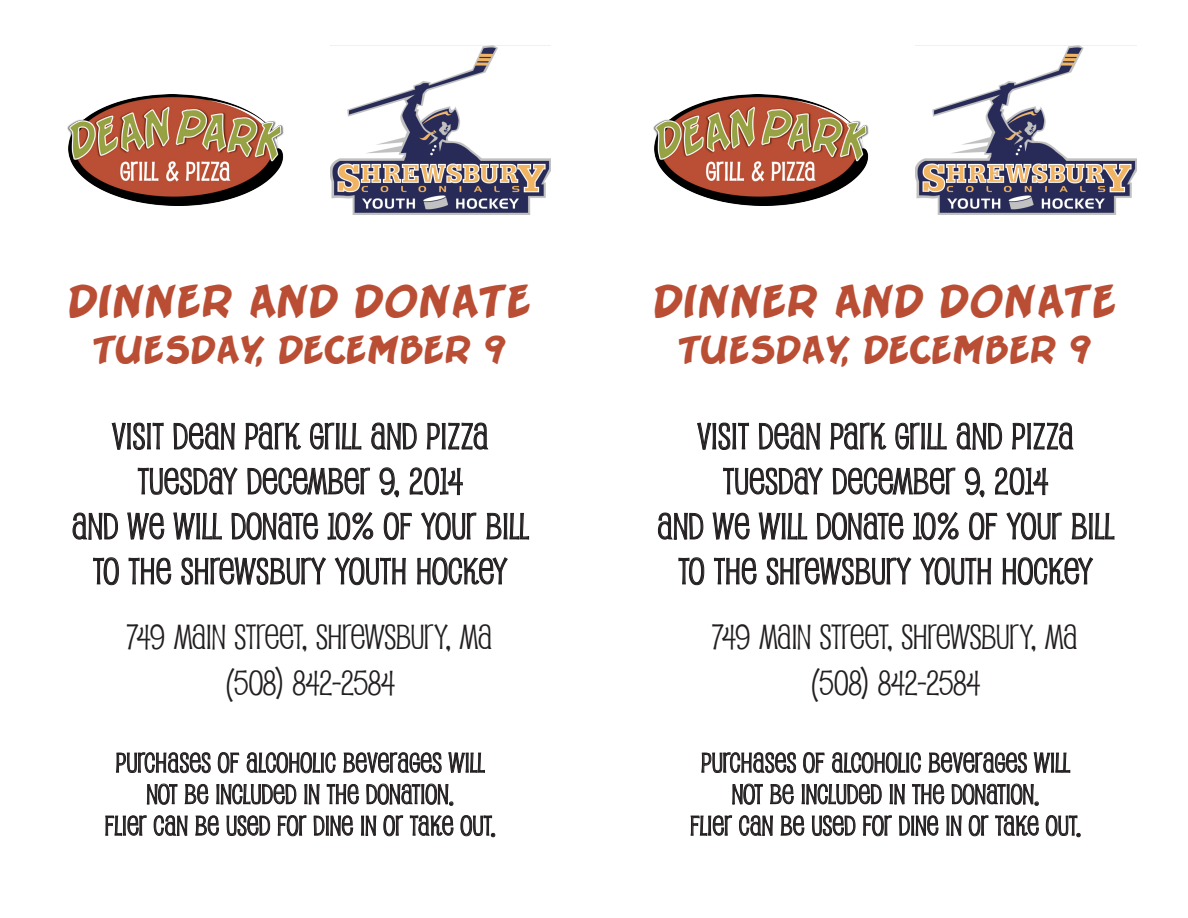
<style>
.page{position:relative;width:1188px;height:918px;background:#fff}
.page>*{position:absolute;margin:0;border:0;box-sizing:border-box;transform-origin:0 0}
.t1{font:40.5px "Sergeant Six Pack";color:#ba4e34}
.t2{font:36px "Pupcat";letter-spacing:.01em;color:#231f20}
.t3{font:34.5px "Pupcat";letter-spacing:-.015em;color:#231f20}
.t4{font:34.5px "Sergeant Six Pack";color:#ba4e34}
.t5{font:27px/31.5px "Pupcat";letter-spacing:.01em;color:#231f20;text-align:center}
</style>
<div class="page">
<img style="left:67px;top:95px;width:217px;height:111px">
<svg style="left:112px;top:423px;width:52px;height:27px"></svg>
<svg style="left:174px;top:423px;width:61px;height:27px"></svg>
<svg style="left:245px;top:423px;width:56px;height:27px"></svg>
<svg style="left:310px;top:423px;width:51px;height:27px"></svg>
<svg style="left:371px;top:423px;width:46px;height:27px"></svg>
<svg style="left:427px;top:423px;width:61px;height:27px"></svg>
<svg style="left:138px;top:467px;width:100px;height:28px"></svg>
<svg style="left:248px;top:468px;width:122px;height:27px"></svg>
<svg style="left:380px;top:467px;width:19px;height:30px"></svg>
<svg style="left:410px;top:467px;width:53px;height:28px"></svg>
<svg style="left:73px;top:513px;width:45px;height:27px"></svg>
<svg style="left:127px;top:512px;width:37px;height:28px"></svg>
<svg style="left:173px;top:512px;width:49px;height:28px"></svg>
<svg style="left:232px;top:512px;width:86px;height:28px"></svg>
<svg style="left:328px;top:512px;width:45px;height:28px"></svg>
<svg style="left:384px;top:512px;width:28px;height:28px"></svg>
<svg style="left:421px;top:512px;width:55px;height:28px"></svg>
<svg style="left:486px;top:513px;width:43px;height:27px"></svg>
<svg style="left:93px;top:557px;width:26px;height:28px"></svg>
<svg style="left:129px;top:558px;width:42px;height:26px"></svg>
<svg style="left:181px;top:557px;width:145px;height:28px"></svg>
<svg style="left:335px;top:557px;width:71px;height:28px"></svg>
<svg style="left:417px;top:557px;width:91px;height:28px"></svg>
<svg style="left:116px;top:752px;width:95px;height:21px"></svg>
<svg style="left:218px;top:752px;width:21px;height:21px"></svg>
<svg style="left:247px;top:752px;width:89px;height:21px"></svg>
<svg style="left:343px;top:752px;width:99px;height:21px"></svg>
<svg style="left:448px;top:752px;width:37px;height:21px"></svg>
<svg style="left:147px;top:784px;width:30px;height:21px"></svg>
<svg style="left:185px;top:784px;width:23px;height:20px"></svg>
<svg style="left:216px;top:784px;width:80px;height:20px"></svg>
<svg style="left:304px;top:784px;width:16px;height:20px"></svg>
<svg style="left:327px;top:784px;width:32px;height:20px"></svg>
<svg style="left:367px;top:784px;width:86px;height:22px"></svg>
<svg style="left:105px;top:815px;width:42px;height:21px"></svg>
<svg style="left:154px;top:815px;width:34px;height:21px"></svg>
<svg style="left:195px;top:816px;width:24px;height:20px"></svg>
<svg style="left:227px;top:815px;width:43px;height:21px"></svg>
<svg style="left:278px;top:815px;width:29px;height:21px"></svg>
<svg style="left:314px;top:816px;width:39px;height:20px"></svg>
<svg style="left:361px;top:816px;width:15px;height:20px"></svg>
<svg style="left:384px;top:815px;width:19px;height:21px"></svg>
<svg style="left:410px;top:815px;width:43px;height:21px"></svg>
<svg style="left:461px;top:815px;width:34px;height:22px"></svg>
<img style="left:330px;top:45px;width:221px;height:169px">
<img style="left:653px;top:95px;width:216px;height:111px">
<svg style="left:697px;top:423px;width:52px;height:27px"></svg>
<svg style="left:759px;top:423px;width:61px;height:27px"></svg>
<svg style="left:830px;top:423px;width:56px;height:27px"></svg>
<svg style="left:896px;top:423px;width:51px;height:27px"></svg>
<svg style="left:957px;top:423px;width:45px;height:27px"></svg>
<svg style="left:1012px;top:423px;width:62px;height:27px"></svg>
<svg style="left:723px;top:467px;width:100px;height:28px"></svg>
<svg style="left:833px;top:468px;width:122px;height:27px"></svg>
<svg style="left:965px;top:467px;width:19px;height:30px"></svg>
<svg style="left:995px;top:467px;width:53px;height:28px"></svg>
<svg style="left:658px;top:513px;width:45px;height:27px"></svg>
<svg style="left:713px;top:512px;width:37px;height:28px"></svg>
<svg style="left:759px;top:512px;width:48px;height:28px"></svg>
<svg style="left:817px;top:512px;width:86px;height:28px"></svg>
<svg style="left:913px;top:512px;width:46px;height:28px"></svg>
<svg style="left:969px;top:512px;width:28px;height:28px"></svg>
<svg style="left:1006px;top:512px;width:56px;height:28px"></svg>
<svg style="left:1072px;top:513px;width:42px;height:27px"></svg>
<svg style="left:679px;top:557px;width:25px;height:28px"></svg>
<svg style="left:714px;top:558px;width:42px;height:26px"></svg>
<svg style="left:767px;top:557px;width:144px;height:28px"></svg>
<svg style="left:920px;top:557px;width:71px;height:28px"></svg>
<svg style="left:1003px;top:557px;width:90px;height:28px"></svg>
<svg style="left:701px;top:752px;width:95px;height:21px"></svg>
<svg style="left:803px;top:752px;width:22px;height:21px"></svg>
<svg style="left:832px;top:752px;width:89px;height:21px"></svg>
<svg style="left:929px;top:752px;width:98px;height:21px"></svg>
<svg style="left:1034px;top:752px;width:36px;height:21px"></svg>
<svg style="left:732px;top:784px;width:31px;height:21px"></svg>
<svg style="left:770px;top:784px;width:24px;height:20px"></svg>
<svg style="left:802px;top:784px;width:80px;height:20px"></svg>
<svg style="left:890px;top:784px;width:15px;height:20px"></svg>
<svg style="left:912px;top:784px;width:32px;height:20px"></svg>
<svg style="left:952px;top:784px;width:87px;height:22px"></svg>
<svg style="left:691px;top:815px;width:41px;height:21px"></svg>
<svg style="left:739px;top:815px;width:34px;height:21px"></svg>
<svg style="left:781px;top:816px;width:23px;height:20px"></svg>
<svg style="left:812px;top:815px;width:43px;height:21px"></svg>
<svg style="left:863px;top:815px;width:29px;height:21px"></svg>
<svg style="left:899px;top:816px;width:39px;height:20px"></svg>
<svg style="left:946px;top:816px;width:16px;height:20px"></svg>
<svg style="left:969px;top:815px;width:20px;height:21px"></svg>
<svg style="left:995px;top:815px;width:44px;height:21px"></svg>
<svg style="left:1046px;top:815px;width:35px;height:22px"></svg>
<img style="left:916px;top:45px;width:220px;height:169px">
<p class="t1" style="left:69px;top:287px;width:465px">DINNER AND DONATE</p>
<p class="t4" style="left:93px;top:338px;width:415px">TUESDAY, DECEMBER 9</p>
<p class="t2" style="left:112px;top:413px;width:378px">VISIT DEAN PARK GRILL AND PIZZA</p>
<p class="t2" style="left:138px;top:458px;width:327px">TUESDAY DECEMBER 9, 2014</p>
<p class="t2" style="left:72px;top:503px;width:459px">AND WE WILL DONATE 10% OF YOUR BILL</p>
<p class="t2" style="left:93px;top:548px;width:416px">TO THE SHREWSBURY YOUTH HOCKEY</p>
<p class="t3" style="left:127px;top:614px;width:368px">749 MAIN STREET, SHREWSBURY, MA</p>
<p class="t3" style="left:224px;top:661px;width:173px">(508) 842-2584</p>
<p class="t5" style="left:116px;top:746px;width:370px">PURCHASES OF ALCOHOLIC BEVERAGES WILL<br>NOT BE INCLUDED IN THE DONATION.</p>
<p class="t5" style="left:105px;top:809px;width:392px">FLIER CAN BE USED FOR DINE IN OR TAKE OUT.</p>
<p class="t1" style="left:654px;top:287px;width:465px">DINNER AND DONATE</p>
<p class="t4" style="left:679px;top:338px;width:415px">TUESDAY, DECEMBER 9</p>
<p class="t2" style="left:697px;top:413px;width:378px">VISIT DEAN PARK GRILL AND PIZZA</p>
<p class="t2" style="left:723px;top:458px;width:327px">TUESDAY DECEMBER 9, 2014</p>
<p class="t2" style="left:657px;top:503px;width:459px">AND WE WILL DONATE 10% OF YOUR BILL</p>
<p class="t2" style="left:678px;top:548px;width:416px">TO THE SHREWSBURY YOUTH HOCKEY</p>
<p class="t3" style="left:712px;top:614px;width:368px">749 MAIN STREET, SHREWSBURY, MA</p>
<p class="t3" style="left:809px;top:661px;width:173px">(508) 842-2584</p>
<p class="t5" style="left:701px;top:746px;width:370px">PURCHASES OF ALCOHOLIC BEVERAGES WILL<br>NOT BE INCLUDED IN THE DONATION.</p>
<p class="t5" style="left:690px;top:809px;width:392px">FLIER CAN BE USED FOR DINE IN OR TAKE OUT.</p>
</div>
